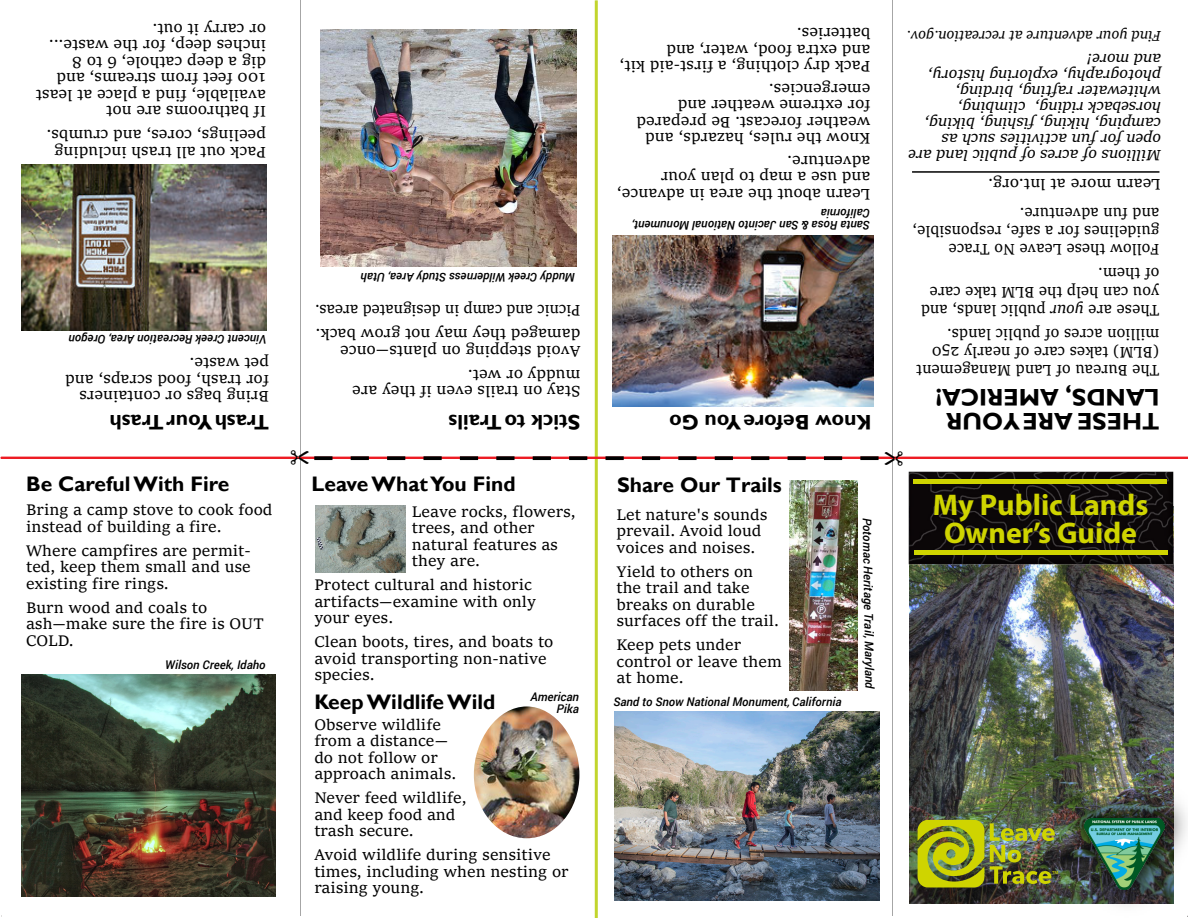
<style>
.page{position:relative;width:1188px;height:918px;background:#fff}
.page>*{position:absolute;margin:0;border:0;box-sizing:border-box;transform-origin:0 0}
.t1{font:700 30px/28.5px "Myriad Pro";color:#cfd400;text-align:center}
.t2{font:700 24px/24.2px "Gill Sans";color:#000}
.t3{font:700 21px "Gill Sans";color:#000}
.t4{font:16.5px/16.5px "Sitka Text";color:#000}
.t5{font:16.5px/18.1px "Sitka Text";color:#000;scale:.95 1}
.t6{font:italic 16.05px/16px "Sitka Text";letter-spacing:-.01em;color:#000}
.t7{font:italic 15.3px "Sitka Text";letter-spacing:-.005em;color:#000;scale:.95 1}
.t8{font:italic 500 12px/12px "Roboto";color:#000;text-align:right}
.s1{font-style:italic}
</style>
<div class="page">
<img style="left:909px;top:564px;width:264px;height:339px">
<hr style="left:300px;top:0;width:1px;height:916px;background:#a6a6a6">
<hr style="left:893px;top:0;width:1px;height:916px;background:#a6a6a6">
<img style="left:908px;top:471px;width:266px;height:1px">
<img style="left:908px;top:472px;width:266px;height:92px">
<img style="left:918px;top:820px;width:66px;height:67px">
<svg style="left:594px;top:0;width:4px;height:918px;background:#d0df61"></svg>
<div style="left:1px;top:457px;width:1187px;height:2px;border:2px solid #ed1c24"></div>
<hr style="left:913px;top:480px;width:254px;height:4px;background:#cfd400">
<hr style="left:914px;top:551px;width:253px;height:4px;background:#cfd400">
<img style="left:789px;top:480px;width:68px;height:211px">
<img style="left:22px;top:165px;width:245px;height:165px">
<img style="left:474px;top:706px;width:105px;height:132px">
<img style="left:613px;top:235px;width:260px;height:172px">
<img style="left:320px;top:29px;width:257px;height:237px">
<img style="left:22px;top:674px;width:254px;height:223px">
<img style="left:315px;top:505px;width:90px;height:68px">
<img style="left:614px;top:711px;width:265px;height:189px">
<hr style="left:912px;top:171px;width:247px;height:2px;background:#000">
<img style="left:1048px;top:777px;width:140px;height:140px">
<img style="left:1084px;top:819px;width:80px;height:70px">
<img style="left:990px;top:823px;width:68px;height:61px">
<svg style="left:291px;top:450px;width:612px;height:16px"></svg>
<p class="t4" style="left:266px;top:121px;width:232px;rotate:-180deg">If bathrooms are not available, find a place at least<br>100 feet from streams, and dig a deep cathole, 6 to 8 inches deep, for the waste... or carry it out.</p>
<p class="t4" style="left:266px;top:161px;width:221px;rotate:-180deg">Pack out all trash including peelings, cores, and crumbs.</p>
<p class="t8" style="left:267px;top:346px;width:199px;rotate:-180deg">Vincent Creek Recreation Area, Oregon</p>
<p class="t4" style="left:269px;top:406px;width:205px;rotate:-180deg">Bring bags or containers for trash, food scraps, and pet waste.</p>
<p class="t3" style="left:269px;top:435px;width:161px;rotate:-180deg">TrashYourTrash</p>
<p class="t3" style="left:26px;top:472px;width:205px">Be Careful With Fire</p>
<p class="t4" style="left:26px;top:501px;width:248px">Bring a camp stove to cook food instead of building a fire.</p>
<p class="t4" style="left:26px;top:541px;width:226px;text-align:justify">Where campfires are permit&shy;ted, keep them small and use existing fire rings.</p>
<p class="t4" style="left:26px;top:598px;width:239px">Burn wood and coals to ash—make sure the fire is OUT<br>COLD.</p>
<p class="t8" style="left:165px;top:658px;width:102px">Wilson Creek, Idaho</p>
<p class="t4" style="left:870px;top:76px;width:252px;rotate:-180deg">Pack dry clothing, a first-aid kit, and extra food, water, and batteries.</p>
<p class="t4" style="left:870px;top:148px;width:235px;rotate:-180deg">Know the rules, hazards, and weather forecast. Be prepared for extreme weather and emergencies.</p>
<p class="t4" style="left:870px;top:204px;width:255px;rotate:-180deg">Learn about the area in advance, and use a map to plan your adventure.</p>
<p class="t7" style="left:1161px;top:48px;width:270px;rotate:-180deg">Find your adventure at recreation.gov.</p>
<p class="t6" style="left:1161px;top:116px;width:235px;rotate:-180deg">horseback riding,<br>whitewater rafting, birding, photography, exploring history, and more!</p>
<p class="t6" style="left:1026px;top:116px;width:70px;rotate:-180deg">climbing,</p>
<p class="t6" style="left:1161px;top:132px;width:238px;rotate:-180deg">camping, hiking, fishing, biking,</p>
<p class="t6" style="left:1161px;top:148px;width:221px;rotate:-180deg">open for fun activities such as</p>
<p class="t6" style="left:1161px;top:164px;width:254px;rotate:-180deg">Millions of acres of public land are</p>
<p class="t4" style="left:1161px;top:194px;width:174px;rotate:-180deg">Learn more at lnt.org.</p>
<p class="t8" style="left:870px;top:232px;width:240px;text-align:left;rotate:-180deg">Santa Rosa &amp; San Jacinto National Monument,<br>California</p>
<p class="t5" style="left:1160px;top:260px;width:261px;rotate:-180deg">Follow these Leave No Trace guidelines for a safe, responsible, and fun adventure.</p>
<p class="t8" style="left:575px;top:283px;width:216px;rotate:-180deg">Muddy Creek Wilderness Study Area, Utah</p>
<p class="t5" style="left:580px;top:321px;width:281px;rotate:-180deg">Picnic and camp in designated areas.</p>
<p class="t5" style="left:1160px;top:320px;width:253px;rotate:-180deg">These are <span class="s1">your</span> public lands, and you can help the BLM take care of them.</p>
<p class="t4" style="left:580px;top:360px;width:266px;rotate:-180deg">Avoid stepping on plants—once damaged they may not grow back.</p>
<p class="t4" style="left:580px;top:401px;width:230px;rotate:-180deg">Stay on trails even if they are muddy or wet.</p>
<p class="t3" style="left:580px;top:435px;width:133px;rotate:-180deg">Stick toTrails</p>
<p class="t3" style="left:872px;top:435px;width:204px;rotate:-180deg">Know BeforeYou Go</p>
<p class="t5" style="left:1160px;top:381px;width:258px;rotate:-180deg">The Bureau of Land Management (BLM) takes care of nearly 250 million acres of public lands.</p>
<h2 class="t2" style="left:1159px;top:433px;width:225px;rotate:-180deg">THESE AREYOUR<br>LANDS, AMERICA!</h2>
<p class="t3" style="left:312px;top:472px;width:205px">Leave What You Find</p>
<p class="t4" style="left:412px;top:502px;width:165px">Leave rocks, flowers, trees, and other natural features as they are.</p>
<p class="t4" style="left:314px;top:575px;width:223px">Protect cultural and historic artifacts—examine with only your eyes.</p>
<p class="t4" style="left:314px;top:632px;width:241px">Clean boots, tires, and boats to avoid transporting non-native species.</p>
<p class="t3" style="left:617px;top:472px;width:166px">Share Our Trails</p>
<p class="t4" style="left:617px;top:505px;width:152px">Let nature's sounds prevail. Avoid loud voices and noises.</p>
<p class="t4" style="left:617px;top:562px;width:164px">Yield to others on the trail and take breaks on durable surfaces off the trail.</p>
<p class="t4" style="left:617px;top:636px;width:167px">Keep pets under control or leave them at home.</p>
<p class="t8" style="left:873px;top:517px;width:173px;rotate:89deg">Potomac Heritage Trail, Maryland</p>
<h1 class="t1" style="left:933px;top:489px;width:217px">My Public Lands<br>Owner’s Guide</h1>
<p class="t8" style="left:531px;top:690px;width:50px;rotate:1deg">American<br>Pika</p>
<p class="t3" style="left:314px;top:689px;width:183px">Keep Wildlife Wild</p>
<p class="t4" style="left:314px;top:715px;width:143px">Observe wildlife from a distance— do not follow or approach animals.</p>
<p class="t4" style="left:314px;top:789px;width:154px">Never feed wildlife, and keep food and trash secure.</p>
<p class="t4" style="left:314px;top:846px;width:256px">Avoid wildlife during sensitive times, including when nesting or raising young.</p>
<p class="t8" style="left:614px;top:695px;width:230px">Sand to Snow National Monument, California</p>
</div>
